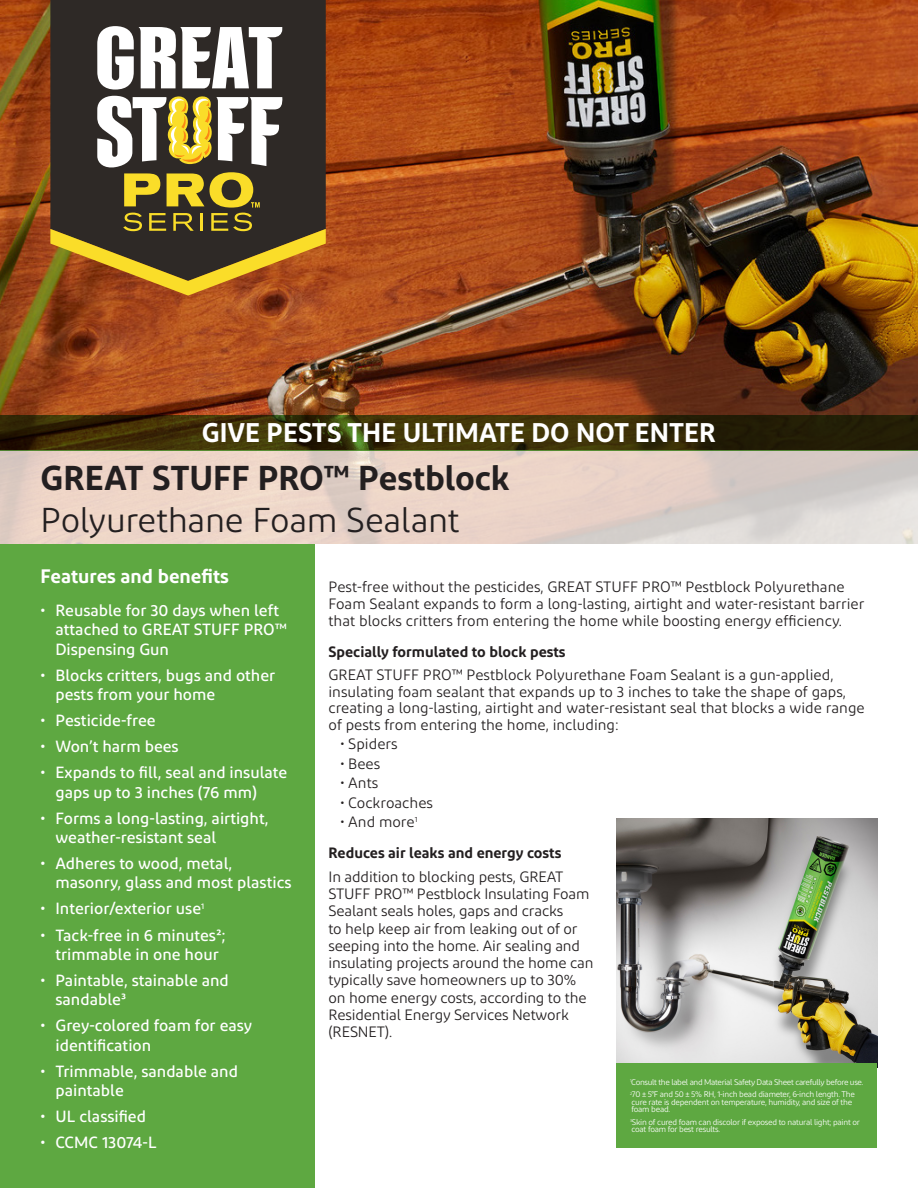
<style>
.page{position:relative;width:918px;height:1188px;background:#fff}
.page>*{position:absolute;margin:0;border:0;box-sizing:border-box;transform-origin:0 0}
.t1{font:600 34.5px/41.4px "Diodrum";letter-spacing:-.005em;color:#231f20}
.t2{font:600 27px "Diodrum";color:#fff}
.t3{font:600 19.5px "Diodrum";color:#fff}
.t4{font:500 16.2px/19.5px "Diodrum";color:#fff}
.t5{font:15px/17.2px "Diodrum";color:#231f20}
.t6{font:600 15px "Diodrum";color:#231f20}
.t7{font:8.25px/7.5px "Diodrum";letter-spacing:-.03em;color:#fff}
.s1{font-weight:400}
</style>
<div class="page">
<div style="left:0;top:544px;width:315px;height:644px;background:#5ea841"></div>
<img style="left:0;top:0;width:918px;height:415px">
<img style="left:616px;top:819px;width:262px;height:244px">
<div style="left:50px;top:0;width:276px;height:26px;background:#2e2926"></div>
<svg style="left:50px;top:26px;width:276px;height:270px"></svg>
<div style="left:616px;top:1063px;width:262px;height:85px;background:#5ea841"></div>
<svg style="left:0;top:450px;width:918px;height:94px;background:#e3d2c7"></svg>
<svg style="left:0;top:415px;width:918px;height:35px;background:#352b06"></svg>
<p class="t2" style="left:202px;top:416px;width:516px">GIVE PESTS THE ULTIMATE DO NOT ENTER</p>
<p class="t1" style="left:40px;top:456px;width:471px">GREAT STUFF PRO™ Pestblock<br><span class="s1">Polyurethane Foam Sealant</span></p>
<p class="t3" style="left:40px;top:563px;width:190px">Features and benefits</p>
<p class="t4" style="left:56px;top:600px;width:233px;text-indent:-15px">• Reusable for 30 days when left attached to GREAT STUFF PRO™<br>Dispensing Gun</p>
<p class="t4" style="left:56px;top:665px;width:221px;text-indent:-15px">• Blocks critters, bugs and other pests from your home</p>
<p class="t4" style="left:40px;top:710px;width:117px">• Pesticide-free</p>
<p class="t4" style="left:40px;top:736px;width:140px">• Won’t harm bees</p>
<p class="t4" style="left:56px;top:762px;width:233px;text-indent:-15px">• Expands to fill, seal and insulate gaps up to 3 inches (76 mm)</p>
<p class="t4" style="left:56px;top:808px;width:214px;text-indent:-15px">• Forms a long-lasting, airtight, weather-resistant seal</p>
<p class="t4" style="left:56px;top:853px;width:238px;text-indent:-15px">• Adheres to wood, metal, masonry, glass and most plastics</p>
<p class="t4" style="left:40px;top:899px;width:165px">• Interior/exterior use<sup>1</sup></p>
<p class="t4" style="left:40px;top:925px;width:187px;text-align:center">• Tack-free in 6 minutes²; trimmable in one hour</p>
<p class="t4" style="left:56px;top:970px;width:175px;text-indent:-15px">• Paintable, stainable and sandable³</p>
<p class="t4" style="left:56px;top:1016px;width:198px;text-indent:-15px">• Grey-colored foam for easy identification</p>
<p class="t4" style="left:56px;top:1061px;width:184px;text-indent:-15px">• Trimmable, sandable and paintable</p>
<p class="t4" style="left:40px;top:1107px;width:107px">• UL classified</p>
<p class="t4" style="left:40px;top:1133px;width:118px">• CCMC 13074-L</p>
<p class="t5" style="left:328px;top:578px;width:537px">Pest-free without the pesticides, GREAT STUFF PRO™ Pestblock Polyurethane<br>Foam Sealant expands to form a long-lasting, airtight and water-resistant barrier that blocks critters from entering the home while boosting energy efficiency.</p>
<p class="t6" style="left:328px;top:642px;width:239px">Specially formulated to block pests</p>
<p class="t5" style="left:328px;top:666px;width:538px;line-height:16.5px">GREAT STUFF PRO™ Pestblock Polyurethane Foam Sealant is a gun-applied, insulating foam sealant that expands up to 3 inches to take the shape of gaps, creating a long-lasting, airtight and water-resistant seal that blocks a wide range of pests from entering the home, including:</p>
<p class="t5" style="left:340px;top:735px;width:59px">• Spiders</p>
<p class="t5" style="left:340px;top:755px;width:41px">• Bees</p>
<p class="t5" style="left:340px;top:774px;width:39px">• Ants</p>
<p class="t5" style="left:340px;top:794px;width:94px">• Cockroaches</p>
<p class="t5" style="left:340px;top:813px;width:78px">• And more<sup>1</sup></p>
<p class="t6" style="left:328px;top:843px;width:234px">Reduces air leaks and energy costs</p>
<p class="t5" style="left:328px;top:868px;width:267px">In addition to blocking pests, GREAT STUFF PRO™ Pestblock Insulating Foam Sealant seals holes, gaps and cracks<br>to help keep air from leaking out of or seeping into the home. Air sealing and insulating projects around the home can typically save homeowners up to 30% on home energy costs, according to the Residential Energy Services Network (RESNET).</p>
<p class="t7" style="left:630px;top:1078px;width:235px"><sup>1</sup>Consult the label and Material Safety Data Sheet carefully before use.</p>
<p class="t7" style="left:630px;top:1091px;width:226px"><sup>2</sup>70 ± 5°F and 50 ± 5% RH, 1-inch bead diameter, 6-inch length. The cure rate is dependent on temperature, humidity, and size of the foam bead.</p>
<p class="t7" style="left:630px;top:1118px;width:231px"><sup>3</sup>Skin of cured foam can discolor if exposed to natural light; paint or coat foam for best results.</p>
</div>
